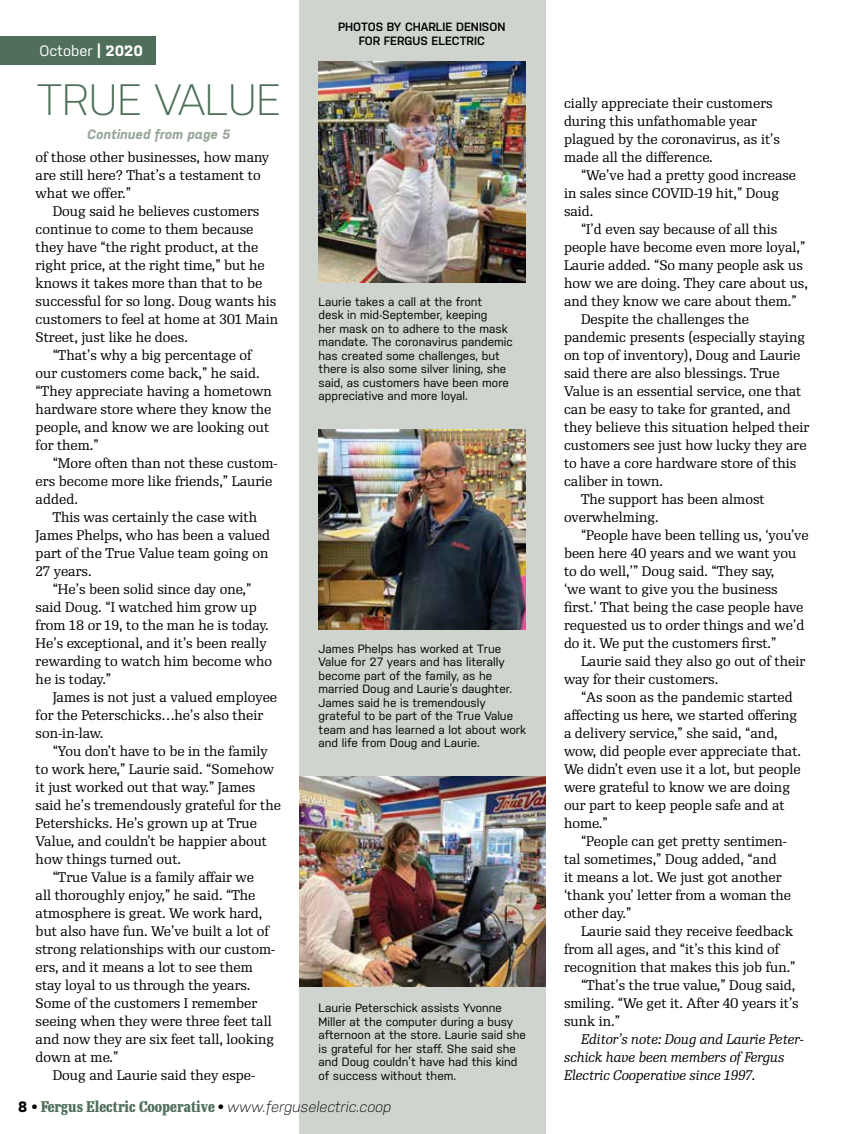
<style>
.page{position:relative;width:864px;height:1134px;background:#fff}
.page>*{position:absolute;margin:0;border:0;box-sizing:border-box;transform-origin:0 0}
.t1{font:300 43.95px "Nudista";color:#4f6f5a}
.t2{font:700 15px "Re Public Cond";color:#4f6f5a}
.t3{font:italic 300 15px "Nudista";color:#000}
.t4{font:15px "Nudista";color:#fff}
.t5{font:13.5px/18px "Re Public";color:#000}
.t6{font:italic 13.5px/18px "Re Public";color:#000}
.t7{font:italic 700 13.5px "Nudista";color:#9aa79a}
.t8{font:12px/13.5px "Nudista";color:#000}
.t9{font:600 12px/13.5px "Nudista";color:#000;text-align:center}
.s1{font-family:"Kulturista";font-weight:700}
.s2{font-family:"Nudista";color:#000}
.s3{font-family:"Nudista";font-weight:300;font-style:italic;color:#000}
</style>
<div class="page">
<div style="left:0;top:37px;width:156px;height:28px;background:#4f6f5a"></div>
<div style="left:300px;top:0;width:246px;height:1134px;background:#cfd4ce"></div>
<img style="left:319px;top:430px;width:207px;height:200px">
<img style="left:300px;top:777px;width:246px;height:209px">
<img style="left:319px;top:62px;width:207px;height:220px">
<p class="t4" style="left:40px;top:42px;width:105px">October <span class="s1">| 2020</span></p>
<h1 class="t1" style="left:37px;top:74px;width:245px">TRUE VALUE</h1>
<p class="t7" style="left:87px;top:126px;width:145px">Continued from page 5</p>
<p class="t5" style="left:36px;top:149px;width:235px">of those other businesses, how many are still here? That’s a testament to what we offer.”</p>
<p class="t5" style="left:53px;top:203px;width:208px">Doug said he believes customers</p>
<p class="t5" style="left:36px;top:221px;width:219px">continue to come to them because</p>
<p class="t5" style="left:36px;top:239px;width:224px">they have “the right product, at the</p>
<p class="t5" style="left:36px;top:257px;width:231px">right price, at the right time,” but he</p>
<p class="t5" style="left:36px;top:275px;width:228px">knows it takes more than that to be</p>
<p class="t5" style="left:36px;top:293px;width:242px">successful for so long. Doug wants his</p>
<p class="t5" style="left:36px;top:311px;width:244px">customers to feel at home at 301 Main</p>
<p class="t5" style="left:36px;top:329px;width:154px">Street, just like he does.</p>
<p class="t5" style="left:53px;top:347px;width:200px">“That’s why a big percentage of</p>
<p class="t5" style="left:36px;top:365px;width:225px">our customers come back,” he said.</p>
<p class="t5" style="left:36px;top:382px;width:238px">“They appreciate having a hometown</p>
<p class="t5" style="left:36px;top:400px;width:237px">hardware store where they know the</p>
<p class="t5" style="left:36px;top:418px;width:235px">people, and know we are looking out</p>
<p class="t5" style="left:36px;top:436px;width:65px">for them.”</p>
<p class="t5" style="left:53px;top:454px;width:227px">“More often than not these custom-</p>
<p class="t5" style="left:36px;top:472px;width:238px">ers become more like friends,” Laurie</p>
<p class="t5" style="left:36px;top:490px;width:44px">added.</p>
<p class="t5" style="left:53px;top:508px;width:206px">This was certainly the case with</p>
<p class="t5" style="left:36px;top:526px;width:236px">James Phelps, who has been a valued</p>
<p class="t5" style="left:36px;top:544px;width:234px">part of the True Value team going on</p>
<p class="t5" style="left:36px;top:562px;width:57px">27 years.</p>
<p class="t5" style="left:53px;top:580px;width:200px">“He’s been solid since day one,”</p>
<p class="t5" style="left:36px;top:598px;width:223px">said Doug. “I watched him grow up</p>
<p class="t5" style="left:36px;top:616px;width:235px">from 18 or 19, to the man he is today.</p>
<p class="t5" style="left:36px;top:634px;width:233px">He’s exceptional, and it’s been really</p>
<p class="t5" style="left:36px;top:652px;width:238px">rewarding to watch him become who</p>
<p class="t5" style="left:36px;top:670px;width:77px">he is today.”</p>
<p class="t5" style="left:53px;top:688px;width:226px">James is not just a valued employee</p>
<p class="t5" style="left:36px;top:706px;width:229px">for the Peterschicks…he’s also their</p>
<p class="t5" style="left:36px;top:724px;width:69px">son-in-law.</p>
<p class="t5" style="left:53px;top:742px;width:217px">“You don’t have to be in the family</p>
<p class="t5" style="left:36px;top:760px;width:240px">to work here,” Laurie said. “Somehow</p>
<p class="t5" style="left:36px;top:778px;width:221px">it just worked out that way.” James</p>
<p class="t5" style="left:36px;top:796px;width:247px">said he’s tremendously grateful for the</p>
<p class="t5" style="left:36px;top:814px;width:223px">Petershicks. He’s grown up at True</p>
<p class="t5" style="left:36px;top:832px;width:233px">Value, and couldn’t be happier about</p>
<p class="t5" style="left:36px;top:850px;width:147px">how things turned out.</p>
<p class="t5" style="left:53px;top:868px;width:203px">“True Value is a family affair we</p>
<p class="t5" style="left:36px;top:886px;width:221px">all thoroughly enjoy,” he said. “The</p>
<p class="t5" style="left:36px;top:904px;width:228px">atmosphere is great. We work hard,</p>
<p class="t5" style="left:36px;top:922px;width:235px">but also have fun. We’ve built a lot of</p>
<p class="t5" style="left:36px;top:940px;width:241px">strong relationships with our custom-</p>
<p class="t5" style="left:36px;top:958px;width:219px">ers, and it means a lot to see them</p>
<p class="t5" style="left:36px;top:976px;width:216px">stay loyal to us through the years.</p>
<p class="t5" style="left:36px;top:994px;width:223px">Some of the customers I remember</p>
<p class="t5" style="left:36px;top:1012px;width:238px">seeing when they were three feet tall</p>
<p class="t5" style="left:36px;top:1030px;width:240px">and now they are six feet tall, looking</p>
<p class="t5" style="left:36px;top:1048px;width:84px">down at me.”</p>
<p class="t5" style="left:53px;top:1066px;width:204px">Doug and Laurie said they espe-</p>
<p class="t9" style="left:338px;top:20px;width:169px">PHOTOS BY CHARLIE DENISON<br>FOR FERGUS ELECTRIC</p>
<p class="t8" style="left:319px;top:295px;width:196px">Laurie takes a call at the front<br>desk in mid-September, keeping<br>her mask on to adhere to the mask mandate. The coronavirus pandemic has created some challenges, but there is also some silver lining, she said, as customers have been more appreciative and more loyal.</p>
<p class="t8" style="left:319px;top:642px;width:209px">James Phelps has worked at True<br>Value for 27 years and has literally become part of the family, as he married Doug and Laurie’s daughter.<br>James said he is tremendously grateful to be part of the True Value team and has learned a lot about work and life from Doug and Laurie.</p>
<p class="t8" style="left:319px;top:1001px;width:209px">Laurie Peterschick assists Yvonne Miller at the computer during a busy afternoon at the store. Laurie said she is grateful for her staff. She said she and Doug couldn’t have had this kind of success without them.</p>
<p class="t3" style="left:227px;top:1098px;width:166px">www.ferguselectric.coop</p>
<p class="t2" style="left:18px;top:1097px;width:378px"><span class="s2">8 •</span> Fergus Electric Cooperative <span class="s2">•</span> <span class="s3">www.ferguselectric.coop</span></p>
<p class="t5" style="left:564px;top:95px;width:217px">cially appreciate their customers during this unfathomable year plagued by the coronavirus, as it’s made all the difference.</p>
<p class="t5" style="left:564px;top:167px;width:234px;text-indent:17px">“We’ve had a pretty good increase in sales since COVID-19 hit,” Doug said.</p>
<p class="t5" style="left:581px;top:221px;width:198px">“I’d even say because of all this</p>
<p class="t5" style="left:564px;top:239px;width:243px">people have become even more loyal,”</p>
<p class="t5" style="left:564px;top:257px;width:240px">Laurie added. “So many people ask us</p>
<p class="t5" style="left:564px;top:275px;width:245px">how we are doing. They care about us,</p>
<p class="t5" style="left:564px;top:293px;width:234px">and they know we care about them.”</p>
<p class="t5" style="left:581px;top:311px;width:170px">Despite the challenges the</p>
<p class="t5" style="left:564px;top:329px;width:243px">pandemic presents (especially staying</p>
<p class="t5" style="left:564px;top:347px;width:238px">on top of inventory), Doug and Laurie</p>
<p class="t5" style="left:564px;top:364px;width:217px">said there are also blessings. True</p>
<p class="t5" style="left:564px;top:382px;width:239px">Value is an essential service, one that</p>
<p class="t5" style="left:564px;top:400px;width:228px">can be easy to take for granted, and</p>
<p class="t5" style="left:564px;top:418px;width:247px">they believe this situation helped their</p>
<p class="t5" style="left:564px;top:436px;width:244px">customers see just how lucky they are</p>
<p class="t5" style="left:564px;top:454px;width:234px">to have a core hardware store of this</p>
<p class="t5" style="left:564px;top:472px;width:101px">caliber in town.</p>
<p class="t5" style="left:581px;top:490px;width:185px">The support has been almost</p>
<p class="t5" style="left:564px;top:508px;width:96px">overwhelming.</p>
<p class="t5" style="left:581px;top:526px;width:229px">“People have been telling us, ‘you’ve</p>
<p class="t5" style="left:564px;top:544px;width:234px">been here 40 years and we want you</p>
<p class="t5" style="left:564px;top:562px;width:212px">to do well,’” Doug said. “They say,</p>
<p class="t5" style="left:564px;top:580px;width:215px">‘we want to give you the business</p>
<p class="t5" style="left:564px;top:598px;width:241px">first.’ That being the case people have</p>
<p class="t5" style="left:564px;top:616px;width:242px">requested us to order things and we’d</p>
<p class="t5" style="left:564px;top:634px;width:214px">do it. We put the customers first.”</p>
<p class="t5" style="left:581px;top:652px;width:226px">Laurie said they also go out of their</p>
<p class="t5" style="left:564px;top:670px;width:156px">way for their customers.</p>
<p class="t5" style="left:581px;top:688px;width:213px">“As soon as the pandemic started</p>
<p class="t5" style="left:564px;top:706px;width:235px">affecting us here, we started offering</p>
<p class="t5" style="left:564px;top:724px;width:215px">a delivery service,” she said, “and,</p>
<p class="t5" style="left:564px;top:742px;width:239px">wow, did people ever appreciate that.</p>
<p class="t5" style="left:564px;top:760px;width:238px">We didn’t even use it a lot, but people</p>
<p class="t5" style="left:564px;top:778px;width:228px">were grateful to know we are doing</p>
<p class="t5" style="left:564px;top:796px;width:222px">our part to keep people safe and at</p>
<p class="t5" style="left:564px;top:814px;width:45px">home.”</p>
<p class="t5" style="left:581px;top:832px;width:207px">“People can get pretty sentimen-</p>
<p class="t5" style="left:564px;top:850px;width:214px">tal sometimes,” Doug added, “and</p>
<p class="t5" style="left:564px;top:868px;width:219px">it means a lot. We just got another</p>
<p class="t5" style="left:564px;top:886px;width:229px">‘thank you’ letter from a woman the</p>
<p class="t5" style="left:564px;top:904px;width:69px">other day.”</p>
<p class="t5" style="left:581px;top:922px;width:214px">Laurie said they receive feedback</p>
<p class="t5" style="left:564px;top:940px;width:217px">from all ages, and “it’s this kind of</p>
<p class="t5" style="left:564px;top:958px;width:233px">recognition that makes this job fun.”</p>
<p class="t5" style="left:581px;top:976px;width:216px">“That’s the true value,” Doug said,</p>
<p class="t5" style="left:564px;top:994px;width:236px">smiling. “We get it. After 40 years it’s</p>
<p class="t5" style="left:564px;top:1012px;width:58px">sunk in.”</p>
<p class="t6" style="left:564px;top:1030px;width:241px;text-indent:17px">Editor’s note: Doug and Laurie Peter&shy;schick have been members of Fergus<br>Electric Cooperative since 1997.</p>
</div>
